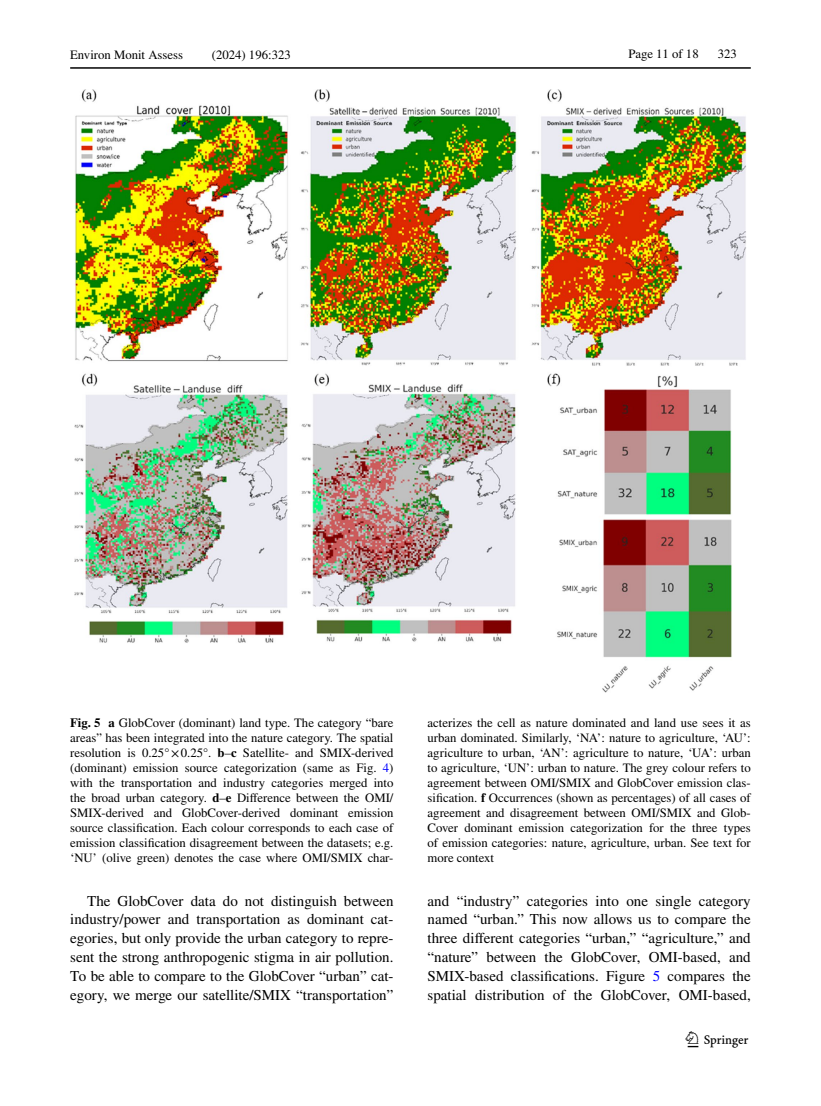
<style>
.page{position:relative;width:821px;height:1106px;background:#fff}
.page>*{position:absolute;margin:0;border:0;box-sizing:border-box;transform-origin:0 0}
.t1{font:22.5px "Springnew Regular 3";color:#000}
.t2{font:15px/18.8px "STIX";color:#000;text-align:justify}
.t3{font:12.75px/15px "STIX";color:#000;text-align:justify}
.s1{font-weight:700}
.s2{color:#00f}
</style>
<div class="page">
<hr style="left:70px;top:67px;width:680px;height:2px;background:#000">
<img style="left:74px;top:89px;width:672px;height:603px">
<p class="t3" style="left:70px;top:48px;width:114px">Environ Monit Assess</p>
<p class="t3" style="left:212px;top:48px;width:80px">(2024) 196:323</p>
<p class="t3" style="left:628px;top:47px;width:72px">Page 11 of 18</p>
<p class="t3" style="left:718px;top:47px;width:21px">323</p>
<p class="t3" style="left:70px;top:716px;width:325px"><span class="s1">Fig. 5 a</span> GlobCover (dominant) land type. The category “bare areas” has been integrated into the nature category. The spatial resolution is 0.25°×0.25°. <span class="s1">b</span>–<span class="s1">c</span> Satellite- and SMIX-derived (dominant) emission source categorization (same as Fig. <span class="s2">4</span>) with the transportation and industry categories merged into the broad urban category. <span class="s1">d</span>–<span class="s1">e</span> Difference between the OMI/ SMIX-derived and GlobCover-derived dominant emission source classification. Each colour corresponds to each case of emission classification disagreement between the datasets; e.g. ‘NU’ (olive green) denotes the case where OMI/SMIX char-</p>
<p class="t3" style="left:427px;top:716px;width:325px">acterizes the cell as nature dominated and land use sees it as urban dominated. Similarly, ‘NA’: nature to agriculture, ‘AU’: agriculture to urban, ‘AN’: agriculture to nature, ‘UA’: urban to agriculture, ‘UN’: urban to nature. The grey colour refers to agreement between OMI/SMIX and GlobCover emission clas&shy;sification. <span class="s1">f</span> Occurrences (shown as percentages) of all cases of agreement and disagreement between OMI/SMIX and Glob-Cover dominant emission categorization for the three types of emission categories: nature, agriculture, urban. See text for more context</p>
<p class="t2" style="left:70px;top:892px;width:325px;text-indent:17px">The GlobCover data do not distinguish between industry/power and transportation as dominant cat&shy;egories, but only provide the urban category to repre&shy;sent the strong anthropogenic stigma in air pollution.<br>To be able to compare to the GlobCover “urban” cat&shy;egory, we merge our satellite/SMIX “transportation”</p>
<p class="t2" style="left:427px;top:892px;width:325px">and “industry” categories into one single category named “urban.” This now allows us to compare the three different categories “urban,” “agriculture,” and “nature” between the GlobCover, OMI-based, and SMIX-based classifications. Figure <span class="s2">5</span> compares the spatial distribution of the GlobCover, OMI-based,</p>
<h1 class="t1" style="left:687px;top:1031px;width:62px">1 3</h1>
</div>
